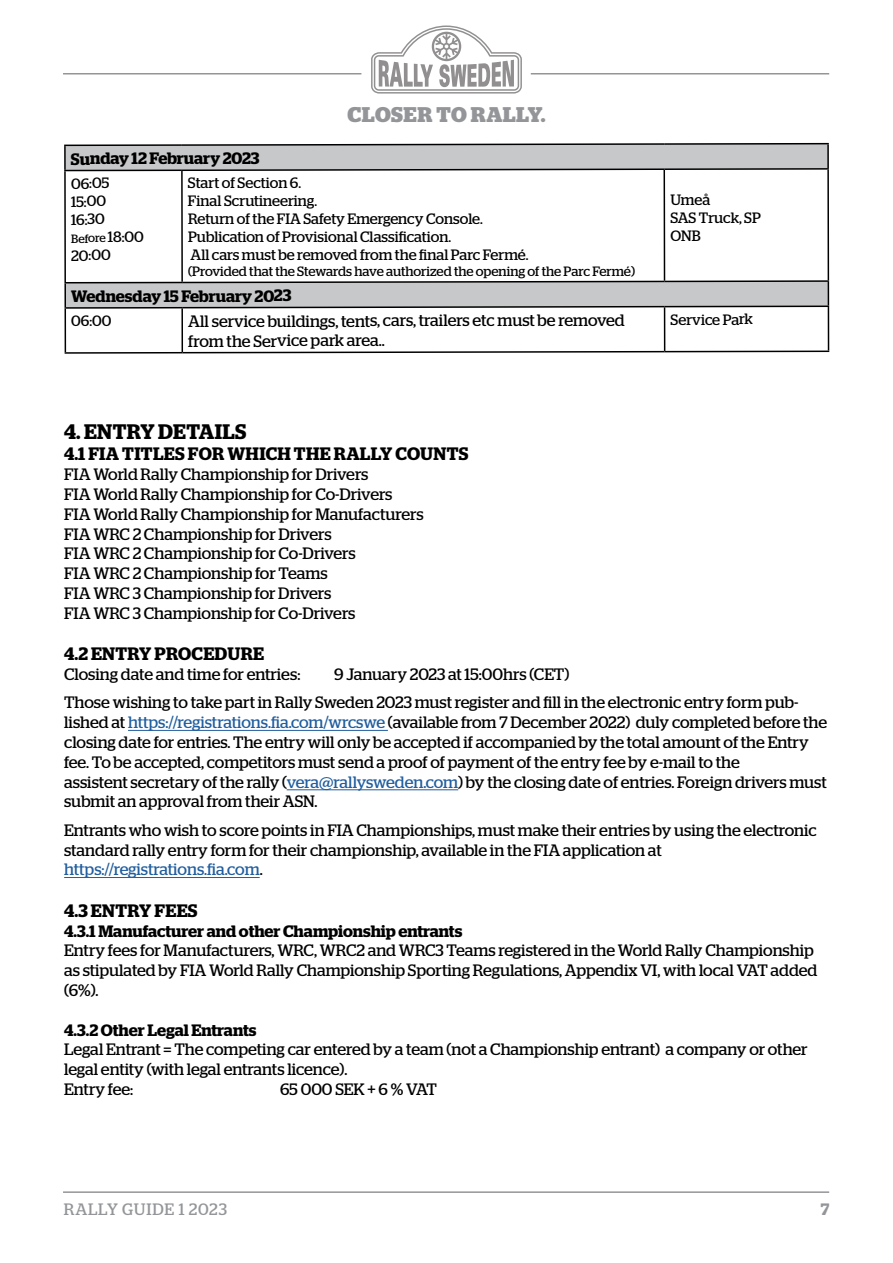
<style>
.page{position:relative;width:893px;height:1263px;background:#fff}
.page>*{position:absolute;margin:0;border:0;box-sizing:border-box;transform-origin:0 0}
.t1{font:700 21.3px "Stag";letter-spacing:.025em;color:#939598}
.t2{font:600 21px "Stag";letter-spacing:.02em;color:#000}
.t3{font:600 18px "Stag";letter-spacing:.02em;color:#000}
.t4{font:16.5px/19.8px "Stag";color:#000}
.t5{font:600 16.5px "Stag";letter-spacing:-.005em;color:#000}
.t6{font:16.5px "Stag";letter-spacing:.05em;color:#939598}
.t7{font:600 16.5px "Stag";color:#939598}
.t8{font:15px/18px "Stag";color:#000}
.t9{font:13.5px "Stag";letter-spacing:-.005em;color:#000}
.t10{font:12px "Stag";letter-spacing:-.005em;color:#000}
.s1{font-size:15px}
.s2{color:#215e9e}
</style>
<div class="page">
<hr style="left:63px;top:73px;width:298px;height:1px;background:#939598">
<hr style="left:63px;top:1191px;width:766px;height:2px;background:#939598">
<hr style="left:531px;top:73px;width:298px;height:1px;background:#939598">
<svg style="left:371px;top:26px;width:151px;height:68px"></svg>
<hr style="left:128px;top:730px;width:260px;height:1px;background:#215e9e">
<hr style="left:287px;top:789px;width:171px;height:1px;background:#215e9e">
<hr style="left:64px;top:877px;width:196px;height:1px;background:#215e9e">
<svg style="left:66px;top:145px;width:762px;height:163px"></svg>
<hr style="left:64px;top:144px;width:118px;height:2px;background:#000">
<hr style="left:64px;top:146px;width:2px;height:24px;background:#000">
<svg style="left:180px;top:143px;width:486px;height:4px;background:#878788"></svg>
<hr style="left:664px;top:143px;width:165px;height:2px;background:#000">
<hr style="left:827px;top:144px;width:2px;height:24px;background:#000">
<hr style="left:64px;top:170px;width:118px;height:1px;background:#000">
<hr style="left:64px;top:171px;width:2px;height:111px;background:#000">
<svg style="left:180px;top:168px;width:486px;height:4px"></svg>
<hr style="left:181px;top:171px;width:2px;height:111px;background:#000">
<hr style="left:664px;top:168px;width:165px;height:2px;background:#000">
<hr style="left:663px;top:170px;width:2px;height:111px;background:#000">
<hr style="left:827px;top:170px;width:2px;height:110px;background:#000">
<hr style="left:64px;top:282px;width:118px;height:1px;background:#000">
<hr style="left:64px;top:283px;width:2px;height:24px;background:#000">
<svg style="left:181px;top:280px;width:485px;height:4px"></svg>
<hr style="left:664px;top:280px;width:165px;height:2px;background:#000">
<svg style="left:828px;top:282px;width:1px;height:23px"></svg>
<hr style="left:65px;top:307px;width:117px;height:2px;background:#000">
<hr style="left:65px;top:309px;width:1px;height:43px;background:#000">
<svg style="left:181px;top:305px;width:485px;height:4px"></svg>
<hr style="left:181px;top:308px;width:2px;height:44px;background:#000">
<hr style="left:665px;top:305px;width:164px;height:2px;background:#000">
<hr style="left:664px;top:307px;width:1px;height:44px;background:#000">
<hr style="left:828px;top:307px;width:1px;height:43px;background:#000">
<hr style="left:65px;top:352px;width:117px;height:2px;background:#000">
<svg style="left:181px;top:350px;width:485px;height:4px"></svg>
<hr style="left:665px;top:350px;width:164px;height:2px;background:#000">
<p class="t1" style="left:347px;top:102px;width:199px">CLOSER TO RALLY.</p>
<p class="t5" style="left:71px;top:149px;width:190px">Sunday 12 February 2023</p>
<p class="t8" style="left:71px;top:174px;width:40px">06:05<br>15:00<br>16:30</p>
<p class="t10" style="left:71px;top:231px;width:74px">Before <span class="s1">18:00</span></p>
<p class="t8" style="left:71px;top:246px;width:41px">20:00</p>
<p class="t8" style="left:188px;top:174px;width:342px">Start of Section 6.<br>Final Scrutineering.<br>Return of the FIA Safety Emergency Console.<br>Publication of Provisional Classification.<br>All cars must be removed from the final Parc Fermé.</p>
<p class="t9" style="left:188px;top:263px;width:448px">(Provided that the Stewards have authorized the opening of the Parc Fermé)</p>
<p class="t8" style="left:670px;top:191px;width:92px">Umeå<br>SAS Truck, SP<br>ONB</p>
<p class="t5" style="left:71px;top:286px;width:222px">Wednesday 15 February 2023</p>
<p class="t8" style="left:71px;top:311px;width:42px">06:00</p>
<p class="t4" style="left:188px;top:310px;width:438px">All service buildings, tents, cars, trailers etc must be removed from the Service park area..</p>
<p class="t8" style="left:671px;top:310px;width:84px">Service Park</p>
<p class="t2" style="left:64px;top:419px;width:184px">4. ENTRY DETAILS</p>
<p class="t3" style="left:64px;top:444px;width:406px">4.1 FIA TITLES FOR WHICH THE RALLY COUNTS</p>
<p class="t4" style="left:64px;top:464px;width:361px">FIA World Rally Championship for Drivers<br>FIA World Rally Championship for Co-Drivers<br>FIA World Rally Championship for Manufacturers FIA WRC 2 Championship for Drivers<br>FIA WRC 2 Championship for Co-Drivers<br>FIA WRC 2 Championship for Teams<br>FIA WRC 3 Championship for Drivers<br>FIA WRC 3 Championship for Co-Drivers</p>
<p class="t3" style="left:64px;top:643px;width:202px">4.2 ENTRY PROCEDURE</p>
<p class="t4" style="left:64px;top:664px;width:238px">Closing date and time for entries:</p>
<p class="t4" style="left:64px;top:660px;width:736px;line-height:28.3px;text-indent:270px">9 January 2023 at 15:00hrs (CET)<br>Those wishing to take part in Rally Sweden 2023 must register and fill in the electronic entry form pub-</p>
<p class="t4" style="left:64px;top:712px;width:764px">lished at <span class="s2">https://registrations.fia.com/wrcswe</span> (available from 7 December 2022) duly completed before the closing date for entries. The entry will only be accepted if accompanied by the total amount of the Entry fee. To be accepted, competitors must send a proof of payment of the entry fee by e-mail to the<br>assistent secretary of the rally (<span class="s2">vera@rallysweden.com</span>) by the closing date of entries. Foreign drivers must submit an approval from their ASN.</p>
<p class="t4" style="left:64px;top:820px;width:754px">Entrants who wish to score points in FIA Championships, must make their entries by using the electronic standard rally entry form for their championship, available in the FIA application at <span class="s2">https://registrations.fia.com</span>.</p>
<p class="t3" style="left:64px;top:900px;width:135px">4.3 ENTRY FEES</p>
<p class="t5" style="left:64px;top:921px;width:400px">4.3.1 Manufacturer and other Championship entrants</p>
<p class="t4" style="left:64px;top:940px;width:755px">Entry fees for Manufacturers, WRC, WRC2 and WRC3 Teams registered in the World Rally Championship as stipulated by FIA World Rally Championship Sporting Regulations, Appendix VI, with local VAT added (6%).</p>
<p class="t5" style="left:64px;top:1020px;width:194px">4.3.2 Other Legal Entrants</p>
<p class="t4" style="left:64px;top:1039px;width:745px">Legal Entrant = The competing car entered by a team (not a Championship entrant) a company or other legal entity (with legal entrants licence).<br>Entry fee:</p>
<p class="t4" style="left:280px;top:1079px;width:158px">65 000 SEK + 6 % VAT</p>
<p class="t6" style="left:64px;top:1199px;width:165px">RALLY GUIDE 1 2023</p>
<p class="t7" style="left:821px;top:1199px;width:10px">7</p>
</div>
